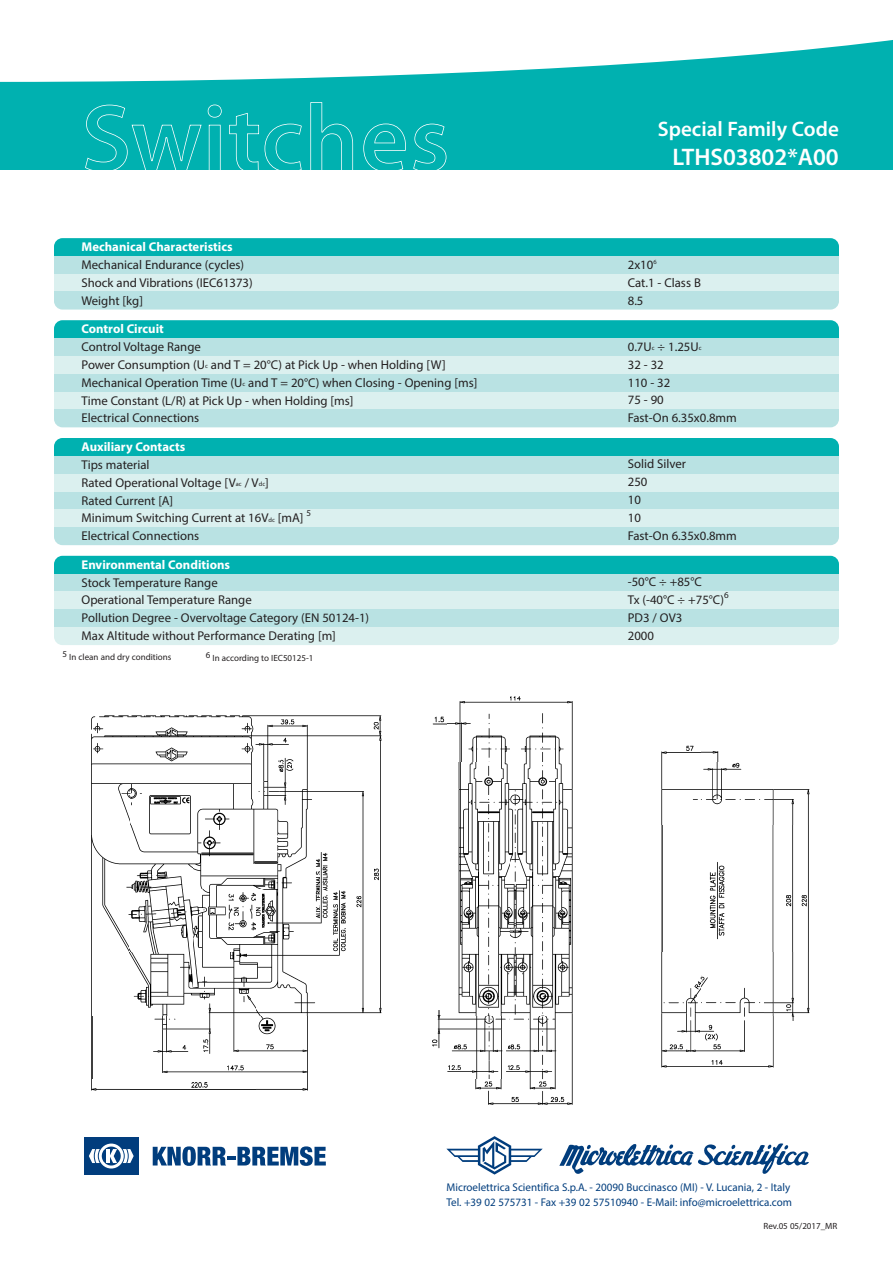
<style>
.page{position:relative;width:893px;height:1263px;background:#fff}
.page>*{position:absolute;margin:0;border:0;box-sizing:border-box;transform-origin:0 0}
.t1{font:600 24px "Myriad Pro";color:#fff}
.t2{font:600 21px "Myriad Pro";color:#fff}
.t3{font:12.75px/17.9px "Myriad Pro";color:#231f20}
.t4{font:700 12.75px "Myriad Pro";color:#fff}
.t5{font:11.25px/15px "Myriad Pro";color:#013d7d}
.t6{font:9px "Myriad Pro";color:#231f20}
.s1{font-size:6.3px}
</style>
<div class="page">
<div style="left:0;top:0;width:893px;height:170px;background:#00b1b0"></div>
<svg style="left:0;top:0;width:893px;height:82px;background:#d7f2f2"></svg>
<svg style="left:85px;top:102px;width:361px;height:68px"></svg>
<div style="left:54px;top:292px;width:785px;height:18px;background:#b9e2e3;border-radius:9px"></div>
<div style="left:54px;top:238px;width:785px;height:18px;background:#00b1b0;border-radius:9px"></div>
<div style="left:54px;top:256px;width:785px;height:18px;background:#b9e2e3"></div>
<div style="left:54px;top:274px;width:785px;height:18px;background:#dbf0ef"></div>
<div style="left:54px;top:292px;width:785px;height:9px;background:#b9e2e3"></div>
<div style="left:54px;top:438px;width:785px;height:18px;background:#00b1b0;border-radius:9px"></div>
<div style="left:54px;top:456px;width:785px;height:18px;background:#b9e2e3"></div>
<div style="left:54px;top:474px;width:785px;height:18px;background:#dbf0ef"></div>
<div style="left:54px;top:492px;width:785px;height:17px;background:#b9e2e3"></div>
<div style="left:54px;top:509px;width:785px;height:18px;background:#dbf0ef"></div>
<div style="left:54px;top:527px;width:785px;height:18px;background:#b9e2e3;border-radius:9px"></div>
<div style="left:54px;top:320px;width:785px;height:18px;background:#00b1b0;border-radius:9px"></div>
<div style="left:54px;top:338px;width:785px;height:18px;background:#b9e2e3"></div>
<div style="left:54px;top:356px;width:785px;height:18px;background:#dbf0ef"></div>
<div style="left:54px;top:374px;width:785px;height:18px;background:#b9e2e3"></div>
<div style="left:54px;top:392px;width:785px;height:17px;background:#dbf0ef"></div>
<div style="left:54px;top:409px;width:785px;height:18px;background:#b9e2e3;border-radius:9px"></div>
<div style="left:54px;top:556px;width:785px;height:18px;background:#00b1b0;border-radius:9px"></div>
<div style="left:54px;top:574px;width:785px;height:17px;background:#b9e2e3"></div>
<div style="left:54px;top:591px;width:785px;height:18px;background:#dbf0ef"></div>
<div style="left:54px;top:609px;width:785px;height:18px;background:#b9e2e3"></div>
<div style="left:54px;top:627px;width:785px;height:18px;background:#dbf0ef;border-radius:9px"></div>
<svg style="left:446px;top:1136px;width:97px;height:38px"></svg>
<svg style="left:559px;top:1143px;width:250px;height:31px"></svg>
<svg style="left:153px;top:1146px;width:173px;height:20px"></svg>
<div style="left:84px;top:1137px;width:55px;height:38px;background:#013d7d"></div>
<svg style="left:89px;top:1143px;width:45px;height:25px"></svg>
<img style="left:191px;top:1082px;width:17px;height:6px">
<img style="left:476px;top:1079px;width:96px;height:25px">
<img style="left:257px;top:1015px;width:50px;height:75px">
<img style="left:91px;top:1079px;width:39px;height:11px">
<img style="left:91px;top:1015px;width:1px;height:64px">
<img style="left:447px;top:1015px;width:125px;height:64px">
<img style="left:153px;top:1015px;width:104px;height:58px">
<img style="left:432px;top:1015px;width:15px;height:34px">
<img style="left:661px;top:952px;width:40px;height:116px">
<img style="left:701px;top:1015px;width:93px;height:53px">
<img style="left:701px;top:975px;width:63px;height:40px">
<img style="left:91px;top:952px;width:229px;height:63px">
<img style="left:459px;top:761px;width:113px;height:254px">
<img style="left:764px;top:952px;width:45px;height:63px">
<img style="left:320px;top:952px;width:62px;height:61px">
<img style="left:91px;top:825px;width:290px;height:127px">
<img style="left:661px;top:825px;width:2px;height:127px">
<img style="left:772px;top:825px;width:35px;height:127px">
<img style="left:710px;top:862px;width:15px;height:78px">
<img style="left:764px;top:789px;width:45px;height:36px">
<img style="left:130px;top:763px;width:63px;height:62px">
<img style="left:91px;top:716px;width:39px;height:109px">
<img style="left:193px;top:761px;width:188px;height:64px">
<img style="left:661px;top:745px;width:40px;height:80px">
<img style="left:701px;top:761px;width:63px;height:44px">
<img style="left:701px;top:751px;width:18px;height:10px">
<img style="left:432px;top:717px;width:15px;height:7px">
<img style="left:130px;top:716px;width:252px;height:45px">
<img style="left:447px;top:698px;width:125px;height:63px">
<img style="left:510px;top:696px;width:10px;height:2px">
<h2 class="t2" style="left:658px;top:121px;width:182px">Special Family Code</h2>
<p class="t4" style="left:82px;top:242px;width:153px">Mechanical Characteristics</p>
<p class="t3" style="left:82px;top:257px;width:173px">Mechanical Endurance (cycles)<br>Shock and Vibrations (IEC61373)<br>Weight [kg]</p>
<p class="t4" style="left:82px;top:324px;width:84px">Control Circuit</p>
<p class="t3" style="left:82px;top:339px;width:397px">Control Voltage Range<br>Power Consumption (U<span class="s1">c</span> and T = 20°C) at Pick Up - when Holding [W] Mechanical Operation Time (U<span class="s1">c</span> and T = 20°C) when Closing - Opening [ms] Time Constant (L/R) at Pick Up - when Holding [ms]<br>Electrical Connections</p>
<p class="t4" style="left:82px;top:442px;width:105px">Auxiliary Contacts</p>
<p class="t3" style="left:82px;top:457px;width:223px">Tips material<br>Rated Operational Voltage [V<span class="s1">ac</span> / V<span class="s1">dc</span>]<br>Rated Current [A]<br>Minimum Switching Current at 16V<span class="s1">dc</span> [mA]</p>
<p class="t6" style="left:306px;top:510px;width:6px">5</p>
<p class="t3" style="left:82px;top:528px;width:119px">Electrical Connections</p>
<p class="t4" style="left:82px;top:560px;width:150px">Environmental Conditions</p>
<p class="t3" style="left:82px;top:574px;width:289px">Stock Temperature Range<br>Operational Temperature Range<br>Pollution Degree - Overvoltage Category (EN 50124-1)<br>Max Altitude without Performance Derating [m]</p>
<p class="t6" style="left:63px;top:654px;width:110px">5 In clean and dry conditions</p>
<p class="t6" style="left:206px;top:655px;width:109px">6 In according to IEC50125-1</p>
<h1 class="t1" style="left:672px;top:148px;width:168px">LTHS03802*A00</h1>
<p class="t3" style="left:628px;top:257px;width:75px">2x10<sup>6<br></sup>Cat.1 - Class B<br>8.5</p>
<p class="t3" style="left:628px;top:339px;width:111px">0.7U<span class="s1">c</span> ÷ 1.25U<span class="s1">c<br></span>32 - 32<br>110 - 32<br>75 - 90<br>Fast-On 6.35x0.8mm</p>
<p class="t3" style="left:628px;top:456px;width:111px">Solid Silver<br>250<br>10<br>10<br>Fast-On 6.35x0.8mm</p>
<p class="t3" style="left:628px;top:574px;width:98px">-50°C ÷ +85°C<br>Tx (-40°C ÷ +75°C)</p>
<p class="t6" style="left:724px;top:592px;width:6px">6</p>
<p class="t3" style="left:628px;top:610px;width:56px">PD3 / OV3<br>2000</p>
<p class="t5" style="left:446px;top:1180px;width:347px">Microelettrica Scientifica S.p.A. - 20090 Buccinasco (MI) - V. Lucania, 2 - Italy<br>Tel. +39 02 575731 - Fax +39 02 57510940 - E-Mail: info@microelettrica.com</p>
<p class="t6" style="left:763px;top:1222px;width:75px">Rev.05 05/2017_MR</p>
</div>
